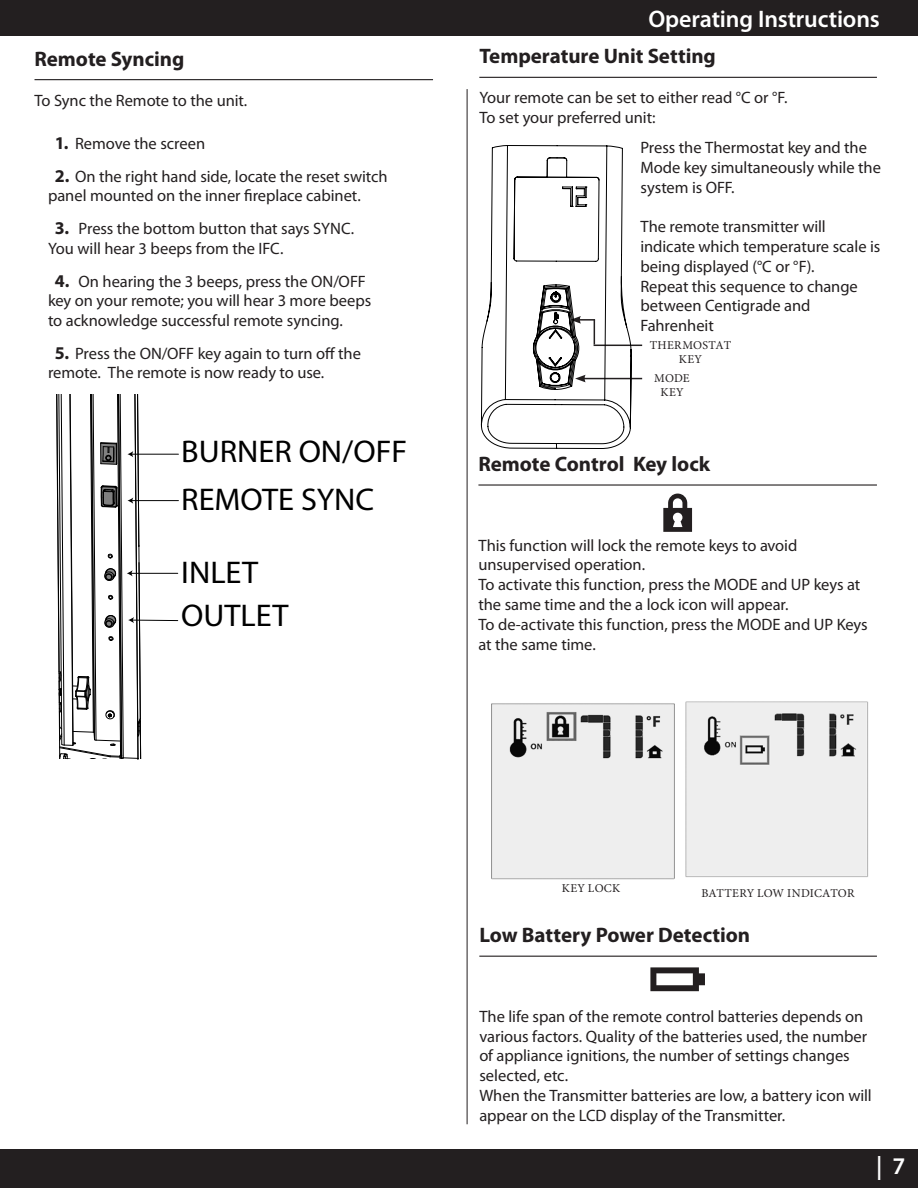
<style>
.page{position:relative;width:918px;height:1188px;background:#fff}
.page>*{position:absolute;margin:0;border:0;box-sizing:border-box;transform-origin:0 0}
.t1{font:31.5px/43.5px "Myriad Pro";color:#000}
._0-Page_Title-ADDITIONAL_PAGES_OF_CATEGOR{font:600 24px "Myriad Pro";letter-spacing:-.005em;color:#fff}
._1-Section_Heading{font:700 21px "Myriad Pro";letter-spacing:-.005em;color:#231f20}
.t2{font:16.5px/19.8px "Myriad Pro";letter-spacing:-.005em;color:#231f20}
.Drawing_Labels-not_figures{font:12px/14.4px "Minion Pro";letter-spacing:.025em;color:#231f20;text-align:center}
.s1{font-weight:700;font-size:18px}
</style>
<div class="page">
<div style="left:0;top:0;width:918px;height:36px;background:#231f20"></div>
<div style="left:0;top:1149px;width:918px;height:39px;background:#231f20"></div>
<hr style="left:479px;top:77px;width:398px;height:1px;background:#231f20">
<hr style="left:583px;top:378px;width:59px;height:1px;background:#231f20">
<hr style="left:467px;top:89px;width:1px;height:1035px;background:#231f20">
<hr style="left:478px;top:484px;width:399px;height:2px;background:#231f20">
<img style="left:491px;top:701px;width:378px;height:179px">
<hr style="left:479px;top:956px;width:398px;height:1px;background:#231f20">
<hr style="left:594px;top:345px;width:48px;height:1px;background:#231f20">
<svg style="left:663px;top:494px;width:29px;height:38px"></svg>
<svg style="left:650px;top:967px;width:55px;height:24px"></svg>
<svg style="left:481px;top:145px;width:150px;height:304px"></svg>
<svg style="left:517px;top:157px;width:115px;height:270px"></svg>
<hr style="left:35px;top:79px;width:398px;height:1px;background:#231f20">
<svg style="left:56px;top:395px;width:122px;height:365px"></svg>
<p class="_1-Section_Heading" style="left:35px;top:45px;width:151px">Remote Syncing</p>
<p class="t2" style="left:35px;top:90px;width:214px">To Sync the Remote to the unit.</p>
<p class="t2" style="left:55px;top:133px;width:152px"><span class="s1">1.</span> Remove the screen</p>
<p class="t2" style="left:48px;top:166px;width:341px;text-indent:7px"><span class="s1">2.</span> On the right hand side, locate the reset switch panel mounted on the inner fireplace cabinet.</p>
<p class="t2" style="left:48px;top:219px;width:308px;text-indent:7px"><span class="s1">3.</span> Press the bottom button that says SYNC.<br>You will hear 3 beeps from the IFC.</p>
<p class="t2" style="left:48px;top:271px;width:325px;text-indent:7px"><span class="s1">4.</span> On hearing the 3 beeps, press the ON/OFF key on your remote; you will hear 3 more beeps to acknowledge successful remote syncing.</p>
<p class="t2" style="left:48px;top:343px;width:314px;text-indent:7px"><span class="s1">5.</span> Press the ON/OFF key again to turn off the remote. The remote is now ready to use.</p>
<p class="t1" style="left:181px;top:429px;width:227px">BURNER ON/OFF</p>
<p class="t1" style="left:181px;top:478px;width:195px">REMOTE SYNC</p>
<p class="t1" style="left:181px;top:550px;width:109px">INLET<br>OUTLET</p>
<p class="_0-Page_Title-ADDITIONAL_PAGES_OF_CATEGOR" style="left:648px;top:4px;width:233px">Operating Instructions</p>
<p class="_1-Section_Heading" style="left:479px;top:43px;width:238px">Temperature Unit Setting</p>
<p class="t2" style="left:479px;top:88px;width:310px">Your remote can be set to either read °C or °F.</p>
<p class="t2" style="left:479px;top:107px;width:178px">To set your preferred unit:</p>
<p class="t2" style="left:640px;top:137px;width:242px">Press the Thermostat key and the<br>Mode key simultaneously while the system is OFF.</p>
<p class="t2" style="left:640px;top:216px;width:241px">The remote transmitter will indicate which temperature scale is being displayed (°C or °F).<br>Repeat this sequence to change between Centigrade and<br>Fahrenheit</p>
<p class="Drawing_Labels-not_figures" style="left:650px;top:338px;width:83px">THERMOSTAT<br>KEY</p>
<p class="Drawing_Labels-not_figures" style="left:654px;top:371px;width:37px">MODE<br>KEY</p>
<p class="_1-Section_Heading" style="left:478px;top:450px;width:233px">Remote Control Key lock</p>
<p class="t2" style="left:478px;top:535px;width:321px">This function will lock the remote keys to avoid unsupervised operation.</p>
<p class="t2" style="left:478px;top:575px;width:383px">To activate this function, press the MODE and UP keys at the same time and the a lock icon will appear.</p>
<p class="t2" style="left:478px;top:614px;width:391px">To de-activate this function, press the MODE and UP Keys at the same time.</p>
<p class="Drawing_Labels-not_figures" style="left:562px;top:881px;width:60px">KEY LOCK</p>
<p class="Drawing_Labels-not_figures" style="left:701px;top:886px;width:155px">BATTERY LOW INDICATOR</p>
<p class="_1-Section_Heading" style="left:479px;top:921px;width:272px">Low Battery Power Detection</p>
<p class="t2" style="left:479px;top:1006px;width:389px">The life span of the remote control batteries depends on various factors. Quality of the batteries used, the number of appliance ignitions, the number of settings changes selected, etc.</p>
<p class="t2" style="left:479px;top:1085px;width:394px">When the Transmitter batteries are low, a battery icon will appear on the LCD display of the Transmitter.</p>
<h2 class="_0-Page_Title-ADDITIONAL_PAGES_OF_CATEGOR" style="left:876px;top:1151px;width:31px">| 7</h2>
</div>
